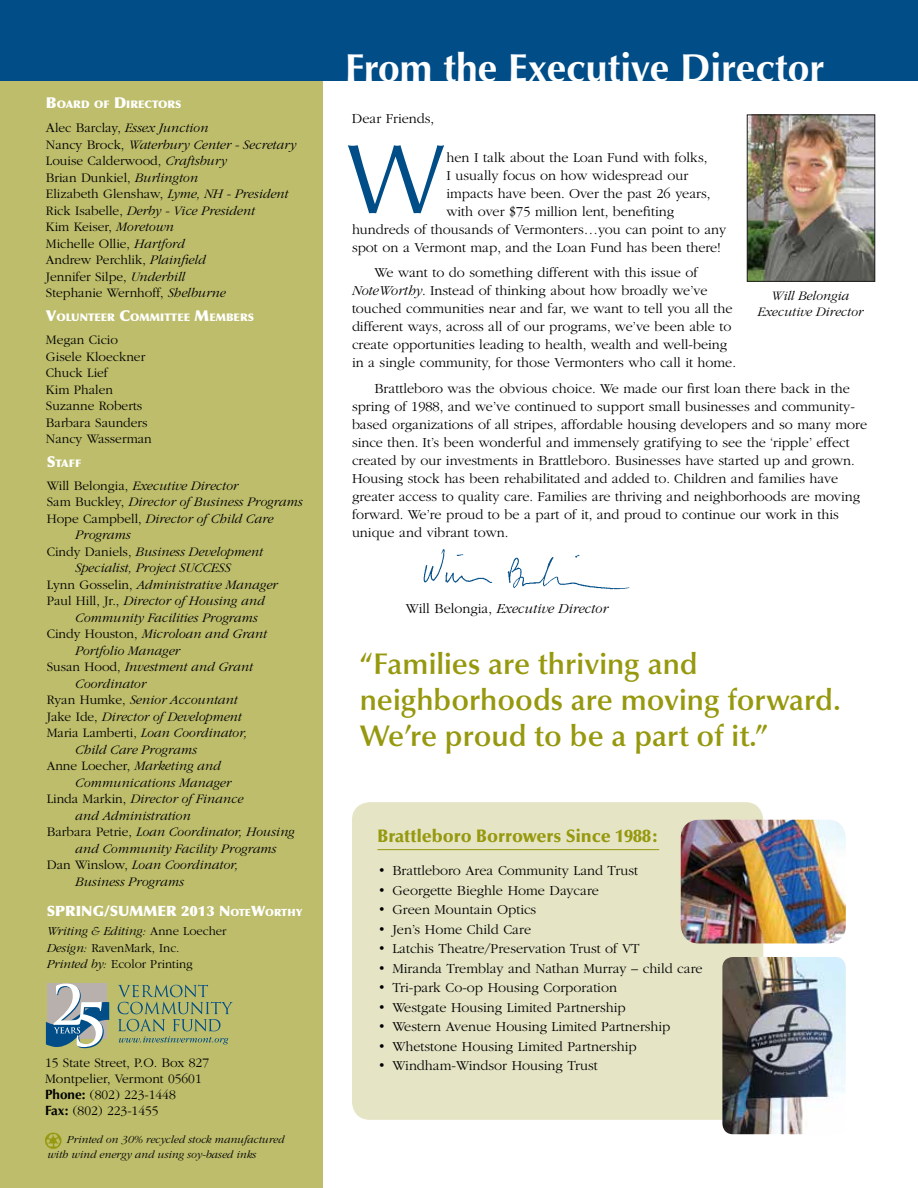
<style>
.page{position:relative;width:918px;height:1188px;background:#fff}
.page>*{position:absolute;margin:0;border:0;box-sizing:border-box;transform-origin:0 0}
.t1{font:99px "Optima";color:#004d87}
.t2{font:700 39px "Optima LT Std";color:#fff}
.t3{font:600 30px/36px "Optima LT Std";color:#96980d}
.t4{font:900 18px "Optima LT Std";color:#96980d}
.t5{font:300 14.25px/18px "ITC Garamond Std";color:#000}
.t6{font:italic 300 14.25px "ITC Garamond Std";color:#000}
.t7{font:900 14.25px "Optima LT Std";color:#fff}
.t8{font:italic 300 13.5px/16.5px "ITC Garamond Std";color:#000;text-align:center}
.t9{font:300 13.5px/16.5px "ITC Garamond Std";color:#000}
.t10{font:300 12.75px/16.5px "ITC Garamond Std";color:#000}
.t11{font:italic 300 11.25px/15px "ITC Garamond Std";color:#000}
.t12{font:900 10.5px "Optima LT Std";color:#fff}
.t13{font:900 10.05px "Optima LT Std";color:#fff}
.s1{font-size:15px}
.s2{font-size:14.25px}
.s3{font-style:italic}
.s4{font-style:normal}
.s5{font-family:"Optima LT Std";font-weight:700}
</style>
<div class="page">
<div style="left:0;top:10px;width:323px;height:1178px;background:#bdbd6c"></div>
<div style="left:0;top:0;width:918px;height:80px;background:#004d87"></div>
<img style="left:45px;top:1132px;width:17px;height:17px">
<img style="left:423px;top:549px;width:207px;height:41px">
<img style="left:749px;top:117px;width:124px;height:163px">
<div style="left:747px;top:115px;width:128px;height:167px;border:1px solid #221e1f"></div>
<div style="left:352px;top:802px;width:411px;height:318px;background:#e5e5c6;border-radius:18px"></div>
<hr style="left:377px;top:849px;width:282px;height:1px;background:#96980d">
<img style="left:722px;top:957px;width:124px;height:177px">
<img style="left:681px;top:820px;width:165px;height:123px">
<svg style="left:46px;top:984px;width:63px;height:64px;background:#93a6ad"></svg>
<svg style="left:118px;top:985px;width:115px;height:60px"></svg>
<p class="t12" style="left:46px;top:98px;width:137px"><span class="s1">B</span>OARD OF <span class="s1">D</span>IRECTORS</p>
<p class="t9" style="left:46px;top:120px;width:252px"><span class="s2">A</span>lec Barclay, <span class="s3">Essex Junction<br></span>Nancy Brock, <span class="s3">Waterbury Center - Secretary<br></span>Louise Calderwood, <span class="s3">Craftsbury<br></span>Brian Dunkiel, <span class="s3">Burlington<br></span>Elizabeth Glenshaw, <span class="s3">Lyme, NH - President<br></span>Rick Isabelle, <span class="s3">Derby - Vice President<br></span>Kim Keiser, <span class="s3">Moretown<br></span>Michelle Ollie, <span class="s3">Hartford<br></span>Andrew Perchlik, <span class="s3">Plainfield<br></span>Jennifer Silpe, <span class="s3">Underhill<br></span>Stephanie Wernhoff, <span class="s3">Shelburne</span></p>
<p class="t12" style="left:46px;top:311px;width:210px"><span class="s1">V</span>OLUNTEER <span class="s1">C</span>OMMITTEE <span class="s1">M</span>EMBERS</p>
<p class="t9" style="left:46px;top:332px;width:107px">Megan Cicio<br>Gisele Kloeckner<br>Chuck Lief<br>Kim Phalen<br>Suzanne Roberts<br>Barbara Saunders<br>Nancy Wasserman</p>
<p class="t12" style="left:47px;top:457px;width:36px"><span class="s1">S</span>TAFF</p>
<p class="t8" style="left:47px;top:477px;width:193px"><span class="s4">Will Belongia,</span> Executive Director</p>
<p class="t8" style="left:47px;top:494px;width:257px"><span class="s4">Sam Buckley,</span> Director of Business Programs</p>
<p class="t8" style="left:47px;top:510px;width:228px"><span class="s4">Hope Campbell,</span> Director of Child Care</p>
<p class="t8" style="left:75px;top:527px;width:57px">Programs</p>
<p class="t8" style="left:47px;top:543px;width:218px"><span class="s4">Cindy Daniels,</span> Business Development</p>
<p class="t8" style="left:75px;top:560px;width:157px">Specialist, Project SUCCESS</p>
<p class="t8" style="left:47px;top:576px;width:232px"><span class="s4">Lynn Gosselin,</span> Administrative Manager</p>
<p class="t8" style="left:47px;top:593px;width:219px"><span class="s4">Paul Hill, Jr.,</span> Director of Housing and</p>
<p class="t8" style="left:75px;top:609px;width:184px">Community Facilities Programs</p>
<p class="t8" style="left:47px;top:626px;width:222px"><span class="s4">Cindy Houston,</span> Microloan and Grant</p>
<p class="t8" style="left:75px;top:642px;width:106px">Portfolio Manager</p>
<p class="t8" style="left:47px;top:659px;width:208px"><span class="s4">Susan Hood,</span> Investment and Grant</p>
<p class="t8" style="left:75px;top:675px;width:72px">Coordinator</p>
<p class="t8" style="left:47px;top:692px;width:192px"><span class="s4">Ryan Humke,</span> Senior Accountant</p>
<p class="t8" style="left:47px;top:708px;width:197px"><span class="s4">Jake Ide,</span> Director of Development</p>
<p class="t8" style="left:47px;top:725px;width:202px"><span class="s4">Maria Lamberti,</span> Loan Coordinator,</p>
<p class="t8" style="left:75px;top:741px;width:123px">Child Care Programs</p>
<p class="t9" style="left:47px;top:758px;width:176px">Anne Loecher, <span class="s3">Marketing and</span></p>
<p class="t8" style="left:75px;top:774px;width:157px">Communications Manager</p>
<p class="t8" style="left:47px;top:791px;width:198px"><span class="s4">Linda Markin,</span> Director of Finance</p>
<p class="t8" style="left:75px;top:807px;width:117px">and Administration</p>
<p class="t8" style="left:47px;top:824px;width:250px"><span class="s4">Barbara Petrie,</span> Loan Coordinator, Housing</p>
<p class="t8" style="left:75px;top:840px;width:203px">and Community Facility Programs</p>
<p class="t8" style="left:47px;top:857px;width:193px"><span class="s4">Dan Winslow,</span> Loan Coordinator,</p>
<p class="t8" style="left:75px;top:873px;width:110px">Business Programs</p>
<p class="t7" style="left:47px;top:902px;width:28px">SPRIN</p>
<p class="t7" style="left:93px;top:902px;width:30px">G/SUMMER</p>
<p class="t13" style="left:181px;top:906px;width:123px"><span class="s2">2013 N</span> OTE<span class="s2">W</span>ORTHY</p>
<p class="t10" style="left:47px;top:923px;width:181px"><span class="s3">Writing &amp; Editing:</span> Anne Loecher<br><span class="s3">Design:</span> RavenMark, Inc.<br><span class="s3">Printed by:</span> Ecolor Printing</p>
<p class="t9" style="left:45px;top:1054px;width:166px">15 State Street, P.O. Box 827<br>Montpelier, Vermont 05601<br><span class="s5">Phone:</span> (802) 223-1448<br><span class="s5">Fax:</span> (802) 223-1455</p>
<p class="t11" style="left:47px;top:1132px;width:238px;text-indent:19px">Printed on 30% recycled stock manufactured with wind energy and using soy-based inks</p>
<h2 class="t2" style="left:345px;top:45px;width:481px">From the Executive Director</h2>
<p class="t5" style="left:352px;top:109px;width:84px">Dear Friends,</p>
<h1 class="t1" style="left:347px;top:122px;width:100px">W</h1>
<p class="t5" style="left:446px;top:148px;width:262px">hen I talk about the Loan Fund with folks,</p>
<p class="t5" style="left:446px;top:166px;width:243px">I usually focus on how widespread our</p>
<p class="t5" style="left:446px;top:184px;width:266px">impacts have been. Over the past 26 years,</p>
<p class="t5" style="left:447px;top:202px;width:229px">with over $75 million lent, benefiting</p>
<p class="t5" style="left:352px;top:220px;width:376px">hundreds of thousands of Vermonters…you can point to any</p>
<p class="t5" style="left:352px;top:238px;width:370px">spot on a Vermont map, and the Loan Fund has been there!</p>
<p class="t5" style="left:352px;top:264px;width:386px;text-indent:23px">We want to do something different with this issue of <span class="s3">NoteWorthy</span>. Instead of thinking about how broadly we’ve touched communities near and far, we want to tell you all the different ways, across all of our programs, we’ve been able to create opportunities leading to health, wealth and well-being in a single community, for those Vermonters who call it home.</p>
<p class="t5" style="left:352px;top:379px;width:517px;text-indent:23px">Brattleboro was the obvious choice. We made our first loan there back in the spring of 1988, and we’ve continued to support small businesses and community&shy;based organizations of all stripes, affordable housing developers and so many more since then. It’s been wonderful and immensely gratifying to see the ‘ripple’ effect created by our investments in Brattleboro. Businesses have started up and grown.<br>Housing stock has been rehabilitated and added to. Children and families have greater access to quality care. Families are thriving and neighborhoods are moving forward. We’re proud to be a part of it, and proud to continue our work in this unique and vibrant town.</p>
<p class="t8" style="left:757px;top:288px;width:107px">Will Belongia<br>Executive Director</p>
<p class="t6" style="left:406px;top:601px;width:204px"><span class="s4">Will Belongia,</span> Executive Director</p>
<h3 class="t3" style="left:360px;top:646px;width:483px">“Families are thriving and neighborhoods are moving forward.<br>We’re proud to be a part of it.”</h3>
<p class="t4" style="left:377px;top:825px;width:283px">Brattleboro Borrowers Since 1988:</p>
<p class="t5" style="left:377px;top:862px;width:262px">• Brattleboro Area Community Land Trust</p>
<p class="t5" style="left:377px;top:881px;width:223px">• Georgette Bieghle Home Daycare</p>
<p class="t5" style="left:377px;top:901px;width:160px">• Green Mountain Optics</p>
<p class="t5" style="left:377px;top:920px;width:155px">• Jen’s Home Child Care</p>
<p class="t5" style="left:377px;top:940px;width:264px">• Latchis Theatre/Preservation Trust of VT</p>
<p class="t5" style="left:377px;top:959px;width:327px">• Miranda Tremblay and Nathan Murray – child care</p>
<p class="t5" style="left:377px;top:979px;width:241px">• Tri-park Co-op Housing Corporation</p>
<p class="t5" style="left:377px;top:998px;width:250px">• Westgate Housing Limited Partnership</p>
<p class="t5" style="left:377px;top:1018px;width:295px">• Western Avenue Housing Limited Partnership</p>
<p class="t5" style="left:377px;top:1037px;width:261px">• Whetstone Housing Limited Partnership</p>
<p class="t5" style="left:377px;top:1057px;width:222px">• Windham-Windsor Housing Trust</p>
</div>
